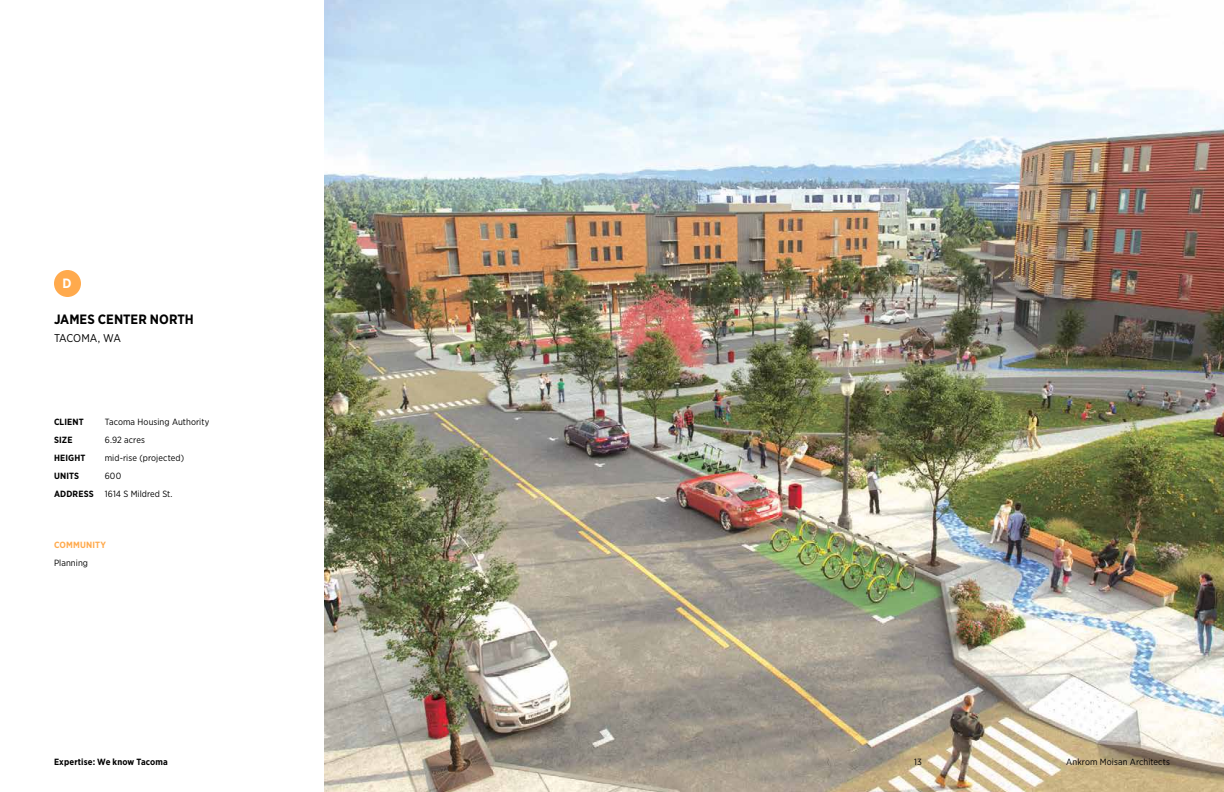
<style>
.page{position:relative;width:1224px;height:792px;background:#fff}
.page>*{position:absolute;margin:0;border:0;box-sizing:border-box;transform-origin:0 0}
.t1{font:700 13.5px "Gotham Narrow";color:#000}
.t2{font:700 13.5px "Gotham Narrow";color:#fff}
.t3{font:11.2px "Gotham Narrow";letter-spacing:-.025em;color:#000}
.t4{font:9px/18px "Gotham Narrow";letter-spacing:.01em;color:#000}
.t5{font:700 9px/18px "Gotham Narrow";letter-spacing:.015em;color:#000}
.t6{font:700 9px "Gotham Narrow";letter-spacing:.02em;color:#ffaa4d}
</style>
<div class="page">
<img style="left:324px;top:0;width:900px;height:792px">
<div style="left:54px;top:270px;width:27px;height:27px;background:#ffaa4d;border-radius:50%"></div>
<h1 class="t2" style="left:62px;top:274px;width:11px">D</h1>
<h1 class="t1" style="left:54px;top:311px;width:141px">JAMES CENTER NORTH</h1>
<p class="t3" style="left:54px;top:331px;width:68px">TACOMA, WA</p>
<p class="t5" style="left:54px;top:413px;width:31px">CLIENT</p>
<p class="t4" style="left:105px;top:413px;width:106px">Tacoma Housing Authority</p>
<p class="t5" style="left:54px;top:431px;width:20px">SIZE</p>
<p class="t4" style="left:105px;top:431px;width:42px">6.92 acres</p>
<p class="t5" style="left:54px;top:449px;width:33px">HEIGHT</p>
<p class="t4" style="left:105px;top:449px;width:81px">mid-rise (projected)</p>
<p class="t5" style="left:54px;top:466px;width:41px">UNITS<br>ADDRESS</p>
<p class="t4" style="left:105px;top:466px;width:69px">600<br>1614 S Mildred St.</p>
<p class="t6" style="left:54px;top:539px;width:54px">COMMUNITY</p>
<p class="t4" style="left:54px;top:554px;width:36px">Planning</p>
<p class="t5" style="left:54px;top:753px;width:115px">Expertise: We know Tacoma</p>
<p class="t4" style="left:914px;top:753px;width:9px">13</p>
<p class="t4" style="left:1066px;top:753px;width:105px">Ankrom Moisan Architects</p>
</div>
